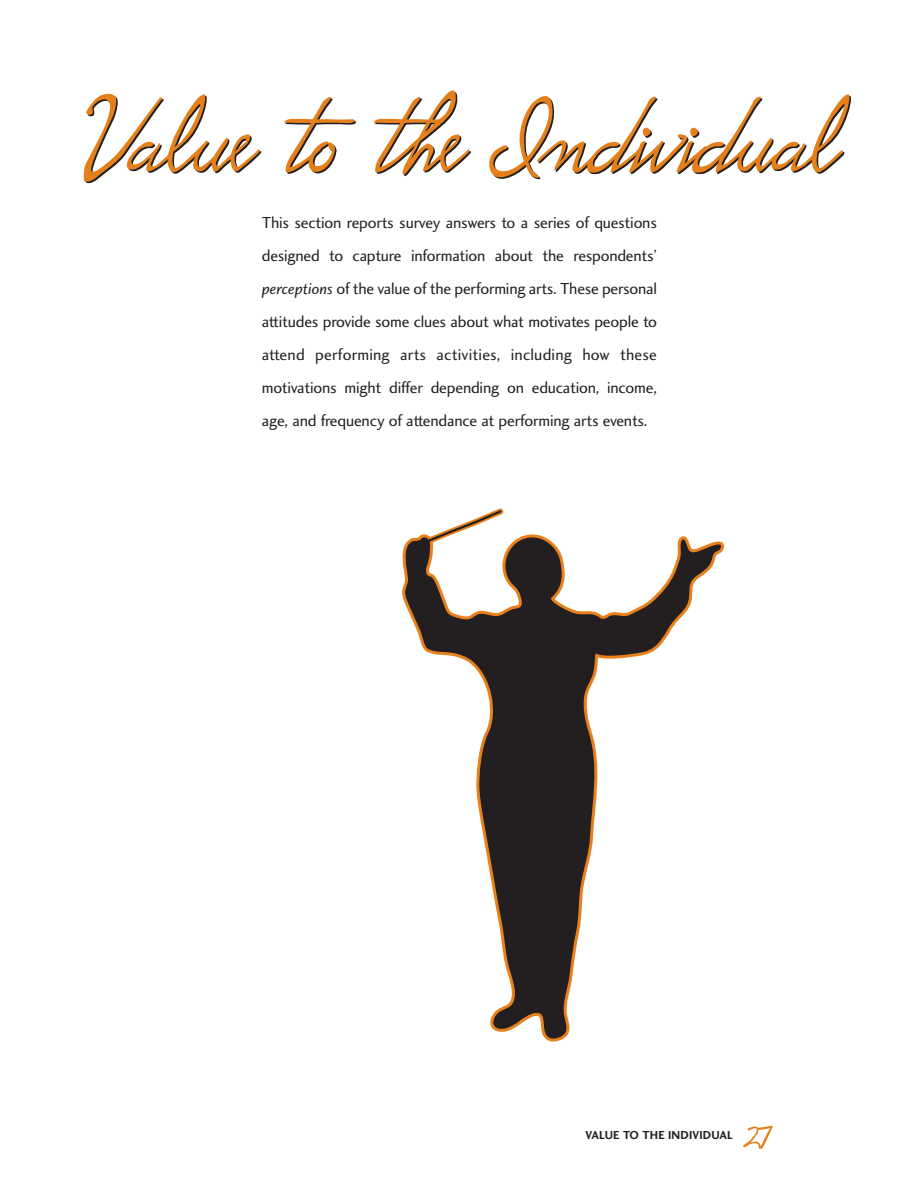
<style>
.page{position:relative;width:918px;height:1188px;background:#fff}
.page>*{position:absolute;margin:0;border:0;box-sizing:border-box;transform-origin:0 0}
.t1{font:135px "P22 Hopper Edward";color:#e4801b}
.t2{font:54px "P22 Hopper Edward";color:#e4801b}
.t3{font:16.5px/33px "Charlotte Sans Book Plain";letter-spacing:-.01em;color:#231f20;text-align:justify}
.t4{font:12px "Charlotte Sans Bold Plain";letter-spacing:.01em;color:#231f20}
.s1{font-family:"Charlotte Sans Book Italic Plain"}
</style>
<div class="page">
<svg style="left:402px;top:536px;width:322px;height:504px"></svg>
<svg style="left:422px;top:508px;width:86px;height:40px"></svg>
<h1 class="t1" style="left:83px;top:45px;width:754px">Value to the Individual</h1>
<p class="t3" style="left:262px;top:207px;width:397px">This section reports survey answers to a series of questions designed to capture information about the respondents’ <span class="s1">perceptions</span> of the value of the performing arts. These personal attitudes provide some clues about what motivates people to attend performing arts activities, including how these motivations might differ depending on education, income, age, and frequency of attendance at performing arts events.</p>
<p class="t4" style="left:585px;top:1131px;width:149px">VALUE TO THE INDIVIDUAL</p>
<h2 class="t2" style="left:743px;top:1098px;width:32px">27</h2>
</div>
